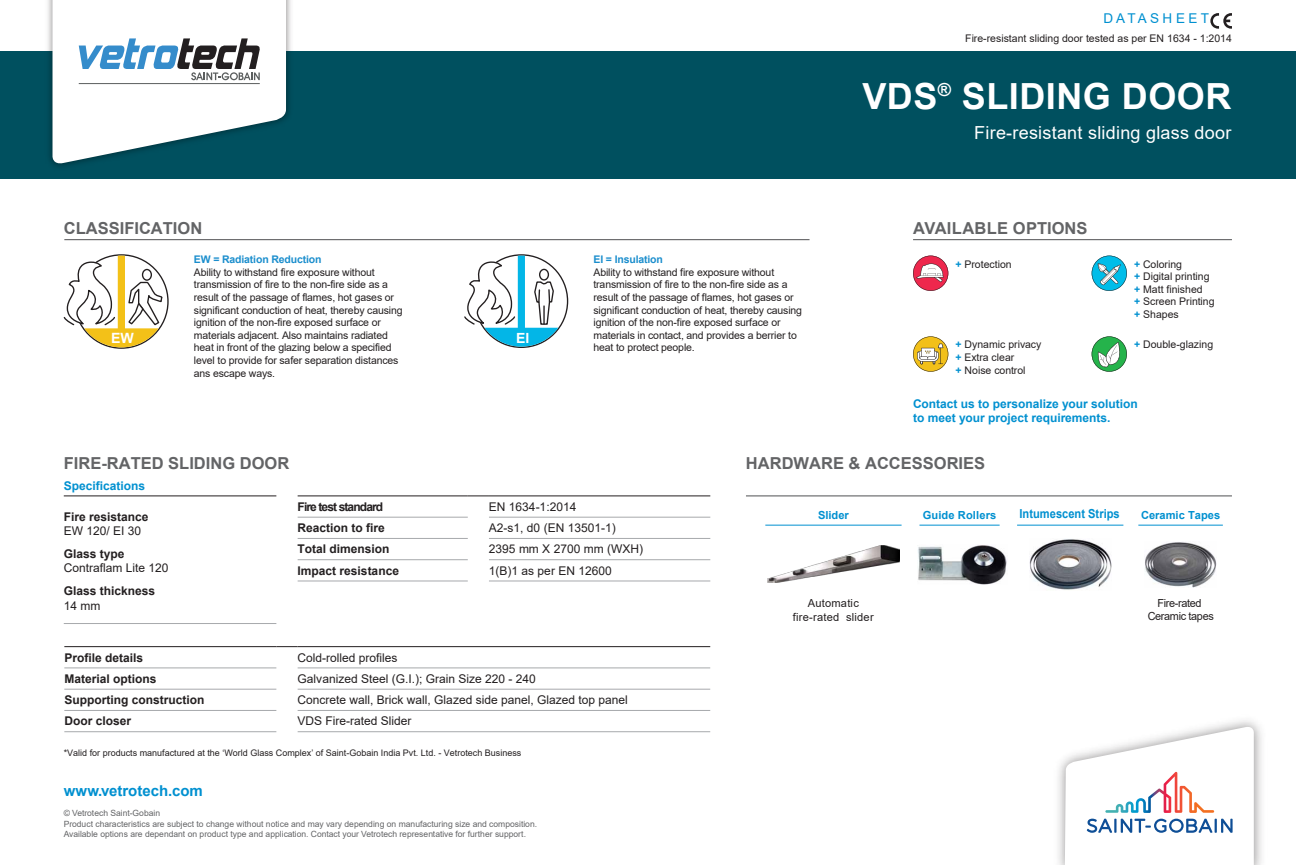
<style>
.page{position:relative;width:1296px;height:865px;background:#fff}
.page>*{position:absolute;margin:0;border:0;box-sizing:border-box;transform-origin:0 0}
.t1{font:700 36px "Arial";letter-spacing:.015em;color:#fff}
.t2{font:18px "Arial";color:#fff}
.t3{font:700 16.5px "Arial";color:#636466}
.t4{font:700 15px "Arial";color:#0090d0}
.t5{font:700 14.1px "Arial";color:#fff}
.t6{font:700 13.95px "Arial";color:#fff}
.t7{font:13.5px "Arial";letter-spacing:.245em;color:#0090d0}
.t8{font:700 12.45px "Arial";color:#0090d0;scale:.89 1}
.t9{font:12px "Arial";color:#231f20}
.t10{font:700 12px "Arial";color:#231f20}
.t11{font:700 12px/14.4px "Arial";color:#0090d0}
.t12{font:700 12px "Arial";letter-spacing:-.075em;color:#231f20}
.t13{font:700 11.1px "Arial";color:#0090d0}
.t14{font:11.1px/13.4px "Arial";letter-spacing:.02em;color:#231f20;text-align:center}
.t15{font:11.1px/13px "Arial";letter-spacing:-.03em;color:#231f20;text-align:center}
.t16{font:10.5px/12.6px "Arial";letter-spacing:-.015em;color:#231f20}
.t17{font:700 10.5px "Arial";letter-spacing:-.015em;color:#1b8ecd}
.t18{font:9px "Arial";color:#231f20}
.t19{font:8.55px/10.2px "Arial";color:#636466}
.s1{font-weight:700;color:#0090d0}
</style>
<div class="page">
<hr style="left:913px;top:239px;width:319px;height:1px;background:#636466">
<hr style="left:64px;top:239px;width:746px;height:1px;background:#636466">
<div style="left:0;top:51px;width:1296px;height:128px;background:#00505f"></div>
<img style="left:48px;top:0;width:243px;height:166px">
<svg style="left:53px;top:0;width:233px;height:165px"></svg>
<hr style="left:79px;top:83px;width:181px;height:1px;background:#5b5e5e">
<img style="left:1058px;top:720px;width:204px;height:144px">
<svg style="left:1065px;top:725px;width:189px;height:139px"></svg>
<svg style="left:1210px;top:13px;width:22px;height:16px"></svg>
<svg style="left:913px;top:255px;width:35px;height:36px"></svg>
<svg style="left:1092px;top:336px;width:35px;height:35px"></svg>
<svg style="left:1092px;top:255px;width:35px;height:36px"></svg>
<svg style="left:913px;top:336px;width:35px;height:35px"></svg>
<svg style="left:464px;top:254px;width:104px;height:94px"></svg>
<svg style="left:63px;top:254px;width:106px;height:95px"></svg>
<svg style="left:143px;top:269px;width:8px;height:11px"></svg>
<div style="left:142px;top:269px;width:10px;height:12px;border:1px solid #231f20;border-radius:50%"></div>
<hr style="left:746px;top:495px;width:486px;height:1px;background:#636466">
<img style="left:918px;top:545px;width:89px;height:39px">
<hr style="left:765px;top:524px;width:137px;height:1px;background:#0090d0">
<hr style="left:919px;top:524px;width:81px;height:1px;background:#0090d0">
<hr style="left:1017px;top:524px;width:106px;height:1px;background:#0090d0">
<img style="left:1029px;top:539px;width:82px;height:51px">
<hr style="left:1138px;top:524px;width:85px;height:1px;background:#0090d0">
<img style="left:1145px;top:542px;width:71px;height:45px">
<img style="left:768px;top:546px;width:131px;height:37px">
<hr style="left:64px;top:667px;width:212px;height:1px;background:#a7a9ac">
<hr style="left:298px;top:667px;width:412px;height:1px;background:#a7a9ac">
<hr style="left:64px;top:646px;width:212px;height:1px;background:#231f20">
<svg style="left:276px;top:646px;width:22px;height:1px"></svg>
<hr style="left:298px;top:646px;width:412px;height:1px;background:#231f20">
<hr style="left:64px;top:710px;width:212px;height:1px;background:#a7a9ac">
<hr style="left:298px;top:710px;width:412px;height:1px;background:#a7a9ac">
<hr style="left:64px;top:731px;width:212px;height:1px;background:#a7a9ac">
<hr style="left:298px;top:731px;width:412px;height:1px;background:#a7a9ac">
<hr style="left:64px;top:689px;width:212px;height:1px;background:#a7a9ac">
<hr style="left:298px;top:689px;width:412px;height:1px;background:#a7a9ac">
<hr style="left:298px;top:517px;width:170px;height:1px;background:#a7a9ac">
<hr style="left:489px;top:517px;width:221px;height:1px;background:#a7a9ac">
<hr style="left:298px;top:559px;width:170px;height:1px;background:#a7a9ac">
<hr style="left:489px;top:559px;width:221px;height:1px;background:#a7a9ac">
<hr style="left:298px;top:580px;width:170px;height:1px;background:#a7a9ac">
<hr style="left:489px;top:580px;width:221px;height:1px;background:#a7a9ac">
<hr style="left:298px;top:538px;width:170px;height:1px;background:#a7a9ac">
<hr style="left:489px;top:538px;width:221px;height:1px;background:#a7a9ac">
<hr style="left:298px;top:495px;width:170px;height:1px;background:#231f20">
<svg style="left:468px;top:495px;width:21px;height:1px"></svg>
<hr style="left:489px;top:495px;width:221px;height:1px;background:#231f20">
<hr style="left:64px;top:623px;width:212px;height:1px;background:#a7a9ac">
<hr style="left:64px;top:495px;width:212px;height:1px;background:#231f20">
<p class="t7" style="left:1103px;top:9px;width:107px">DATASHEET</p>
<p class="t16" style="left:965px;top:32px;width:268px">Fire-resistant sliding door tested as per EN 1634 - 1:2014</p>
<h1 class="t1" style="left:862px;top:71px;width:371px">VDS<sup>®</sup> SLIDING DOOR</h1>
<h2 class="t2" style="left:974px;top:121px;width:259px">Fire-resistant sliding glass door</h2>
<h1 class="t1" style="left:819px;top:74px;width:433px">VETROGARD® BLASTER-1S</h1>
<h2 class="t2" style="left:835px;top:122px;width:404px">Blast resistant secu ity gla s for interior application</h2>
<h3 class="t3" style="left:64px;top:216px;width:140px">CLASSIFICATION</h3>
<h3 class="t3" style="left:913px;top:216px;width:176px">AVAILABLE OPTIONS</h3>
<p class="t17" style="left:194px;top:252px;width:129px">EW = Radiation Reduction</p>
<p class="t16" style="left:194px;top:266px;width:210px">Ability to withstand fire exposure without transmission of fire to the non-fire side as a result of the passage of flames, hot gases or significant conduction of heat, thereby causing ignition of the non-fire exposed surface or materials adjacent. Also maintains radiated heat in front of the glazing below a specified level to provide for safer separation distances ans escape ways.</p>
<h3 class="t5" style="left:111px;top:328px;width:24px">EW</h3>
<h3 class="t6" style="left:516px;top:328px;width:15px">EI</h3>
<p class="t17" style="left:594px;top:252px;width:71px">EI = Insulation</p>
<p class="t16" style="left:594px;top:266px;width:210px">Ability to withstand fire exposure without transmission of fire to the non-fire side as a result of the passage of flames, hot gases or significant conduction of heat, thereby causing ignition of the non-fire exposed surface or materials in contact, and provides a berrier to heat to protect people.</p>
<p class="t16" style="left:956px;top:257px;width:58px"><span class="s1">+</span> Protection</p>
<p class="t16" style="left:956px;top:338px;width:87px"><span class="s1">+</span> Dynamic privacy <span class="s1">+</span> Extra clear<br><span class="s1">+</span> Noise control</p>
<p class="t16" style="left:1134px;top:257px;width:82px"><span class="s1">+</span> Coloring<br><span class="s1">+</span> Digital printing <span class="s1">+</span> Matt finished<br><span class="s1">+</span> Screen Printing <span class="s1">+</span> Shapes</p>
<p class="t16" style="left:1134px;top:338px;width:81px"><span class="s1">+</span> Double-glazing</p>
<h3 class="t3" style="left:64px;top:452px;width:227px">FIRE-RATED SLIDING DOOR</h3>
<p class="t11" style="left:64px;top:478px;width:83px">Specifications</p>
<p class="t10" style="left:64px;top:508px;width:86px">Fire resistance</p>
<p class="t9" style="left:64px;top:522px;width:79px">EW 120/ EI 30</p>
<p class="t10" style="left:64px;top:545px;width:62px">Glass type</p>
<p class="t9" style="left:64px;top:560px;width:106px">Contraflam Lite 120</p>
<p class="t10" style="left:64px;top:582px;width:93px">Glass thickness</p>
<p class="t9" style="left:64px;top:597px;width:38px">14 mm</p>
<p class="t12" style="left:298px;top:498px;width:87px">Fire test standard</p>
<p class="t9" style="left:489px;top:498px;width:89px">EN 1634-1:2014</p>
<p class="t10" style="left:298px;top:519px;width:89px">Reaction to fire</p>
<p class="t9" style="left:489px;top:519px;width:128px">A2-s1, d0 (EN 13501-1)</p>
<p class="t10" style="left:298px;top:540px;width:94px">Total dimension</p>
<p class="t9" style="left:489px;top:541px;width:156px">2395 mm X 2700 mm (WXH)</p>
<p class="t10" style="left:298px;top:562px;width:103px">Impact resistance</p>
<p class="t9" style="left:489px;top:562px;width:124px">1(B)1 as per EN 12600</p>
<p class="t10" style="left:64px;top:649px;width:80px">Profile details</p>
<p class="t9" style="left:298px;top:649px;width:102px">Cold-rolled profiles</p>
<p class="t10" style="left:64px;top:670px;width:94px">Material options</p>
<p class="t9" style="left:298px;top:670px;width:240px">Galvanized Steel (G.I.); Grain Size 220 - 240</p>
<p class="t10" style="left:64px;top:691px;width:142px">Supporting construction</p>
<p class="t9" style="left:298px;top:691px;width:332px">Concrete wall, Brick wall, Glazed side panel, Glazed top panel</p>
<p class="t10" style="left:64px;top:712px;width:68px">Door closer</p>
<p class="t9" style="left:298px;top:713px;width:116px">VDS Fire-rated Slider</p>
<p class="t18" style="left:64px;top:746px;width:459px">*Valid for products manufactured at the ‘World Glass Complex’ of Saint-Gobain India Pvt. Ltd. - Vetrotech Business</p>
<h3 class="t4" style="left:64px;top:780px;width:141px">www.vetrotech.com</h3>
<p class="t19" style="left:64px;top:808px;width:475px">© Vetrotech Saint-Gobain<br>Product characteristics are subject to change without notice and may vary depending on manufacturing size and composition.<br>Available options are dependant on product type and application. Contact your Vetrotech representative for further support.</p>
<p class="t11" style="left:913px;top:396px;width:226px">Contact us to personalize your solution to meet your project requirements.</p>
<h3 class="t3" style="left:746px;top:452px;width:241px">HARDWARE &amp; ACCESSORIES</h3>
<p class="t13" style="left:818px;top:507px;width:32px">Slider</p>
<p class="t13" style="left:923px;top:507px;width:75px">Guide Rollers</p>
<p class="t8" style="left:1020px;top:505px;width:114px">Intumescent Strips</p>
<p class="t13" style="left:1141px;top:507px;width:81px">Ceramic Tapes</p>
<p class="t14" style="left:793px;top:597px;width:82px">Automatic fire-rated slider</p>
<p class="t15" style="left:1148px;top:596px;width:68px">Fire-rated<br>Ceramic tapes</p>
</div>
